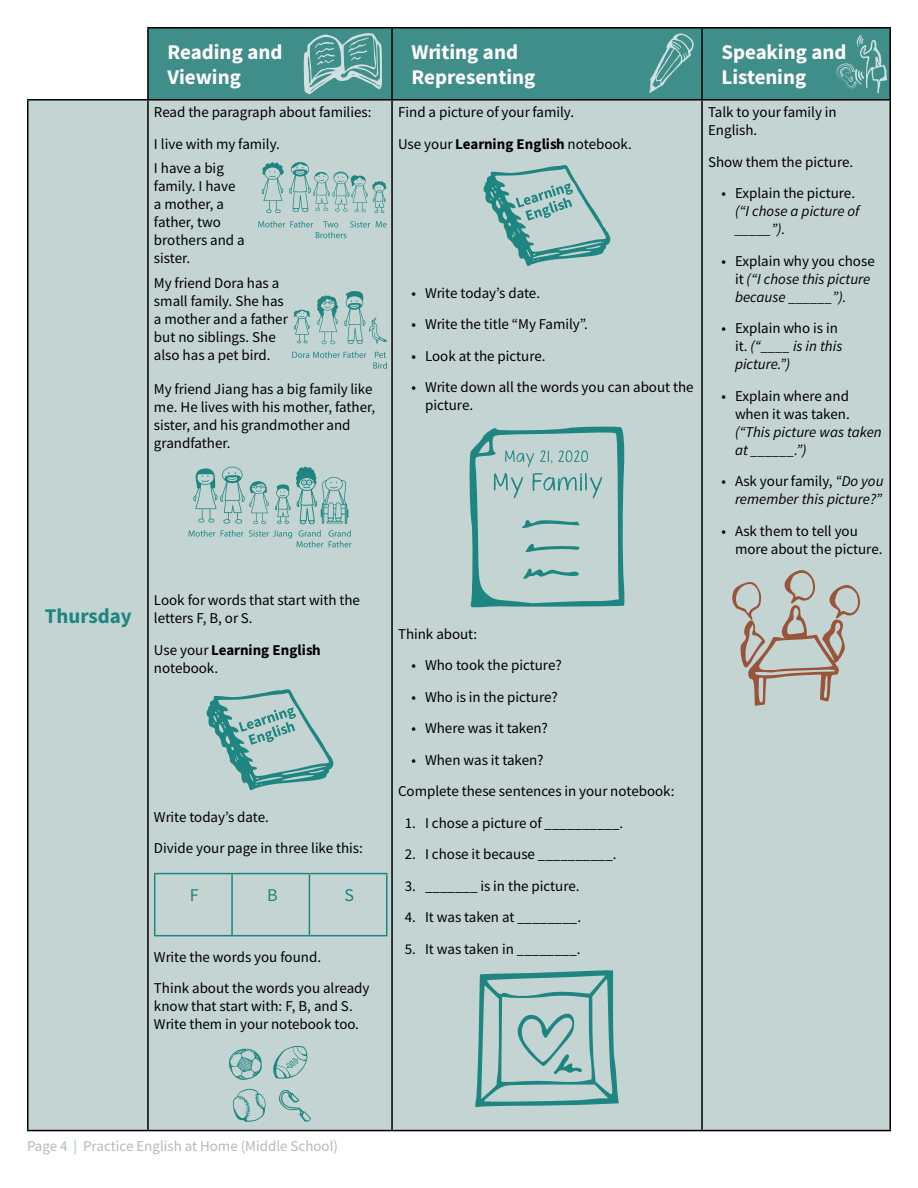
<style>
.page{position:relative;width:918px;height:1188px;background:#fff}
.page>*{position:absolute;margin:0;border:0;box-sizing:border-box;transform-origin:0 0}
.t1{font:21px/25.2px "Source Sans Variable";letter-spacing:.045em;color:#fff}
.t2{font:21px "Source Sans Variable";letter-spacing:.045em;color:#1e8581}
.t3{font:18px "Source Sans Variable";color:#1e8581}
.t4{font:15px/18px "Source Sans Variable";letter-spacing:.02em;color:#000}
.t5{font:italic 15px/18px "Source Sans Variable";letter-spacing:.02em;color:#000}
.t6{font:15px "Source Sans Variable";letter-spacing:.02em;color:#b6b9c0}
.s1{font-style:normal}
.s2{color:#9ac5d1}
</style>
<div class="page">
<div style="left:149px;top:28px;width:741px;height:71px;background:#408e89"></div>
<div style="left:28px;top:101px;width:862px;height:1029px;background:#c4d4d3"></div>
<hr style="left:147px;top:27px;width:245px;height:1px;background:#000">
<hr style="left:392px;top:27px;width:310px;height:1px;background:#000">
<hr style="left:391px;top:28px;width:2px;height:71px;background:#000">
<hr style="left:702px;top:27px;width:189px;height:1px;background:#000">
<hr style="left:701px;top:28px;width:2px;height:71px;background:#000">
<hr style="left:890px;top:28px;width:1px;height:71px;background:#000">
<hr style="left:27px;top:101px;width:1px;height:1029px;background:#000">
<hr style="left:148px;top:99px;width:244px;height:2px;background:#000">
<hr style="left:147px;top:101px;width:2px;height:1029px;background:#000">
<hr style="left:392px;top:99px;width:310px;height:2px;background:#000">
<hr style="left:391px;top:101px;width:2px;height:1029px;background:#000">
<hr style="left:702px;top:99px;width:189px;height:2px;background:#000">
<hr style="left:701px;top:101px;width:2px;height:1029px;background:#000">
<hr style="left:890px;top:101px;width:1px;height:1029px;background:#000">
<hr style="left:27px;top:1130px;width:121px;height:1px;background:#000">
<hr style="left:148px;top:1130px;width:244px;height:1px;background:#000">
<hr style="left:392px;top:1130px;width:310px;height:1px;background:#000">
<hr style="left:702px;top:1130px;width:189px;height:1px;background:#000">
<hr style="left:147px;top:28px;width:2px;height:71px;background:#000">
<hr style="left:27px;top:99px;width:121px;height:2px;background:#000">
<svg style="left:262px;top:162px;width:125px;height:51px;background:#aac7c6"></svg>
<svg style="left:258px;top:221px;width:112px;height:17px;background:#b0cac9"></svg>
<svg style="left:376px;top:221px;width:11px;height:6px"></svg>
<svg style="left:317px;top:295px;width:21px;height:49px"></svg>
<svg style="left:344px;top:291px;width:44px;height:53px;background:#aac7c6"></svg>
<svg style="left:293px;top:310px;width:17px;height:33px"></svg>
<svg style="left:292px;top:351px;width:74px;height:7px"></svg>
<svg style="left:373px;top:352px;width:14px;height:17px"></svg>
<svg style="left:193px;top:467px;width:76px;height:57px;background:#a7c6c4"></svg>
<svg style="left:275px;top:467px;width:73px;height:57px;background:#9ec1c0"></svg>
<svg style="left:188px;top:530px;width:27px;height:7px"></svg>
<svg style="left:221px;top:530px;width:102px;height:17px;background:#afcac8"></svg>
<svg style="left:329px;top:530px;width:23px;height:17px"></svg>
<svg style="left:206px;top:689px;width:128px;height:102px;background:#9bc0be"></svg>
<hr style="left:154px;top:873px;width:78px;height:1px;background:#1e8581">
<hr style="left:154px;top:874px;width:1px;height:61px;background:#1e8581">
<hr style="left:232px;top:873px;width:77px;height:1px;background:#1e8581">
<hr style="left:231px;top:874px;width:2px;height:61px;background:#1e8581">
<hr style="left:309px;top:873px;width:79px;height:1px;background:#1e8581">
<hr style="left:309px;top:874px;width:1px;height:61px;background:#1e8581">
<hr style="left:386px;top:874px;width:2px;height:61px;background:#1e8581">
<hr style="left:154px;top:935px;width:78px;height:1px;background:#1e8581">
<hr style="left:232px;top:935px;width:77px;height:1px;background:#1e8581">
<hr style="left:309px;top:935px;width:79px;height:1px;background:#1e8581">
<svg style="left:228px;top:1049px;width:34px;height:31px"></svg>
<svg style="left:273px;top:1046px;width:35px;height:33px"></svg>
<svg style="left:233px;top:1089px;width:33px;height:33px"></svg>
<svg style="left:279px;top:1090px;width:32px;height:32px"></svg>
<svg style="left:483px;top:165px;width:128px;height:101px;background:#9ac0be"></svg>
<svg style="left:469px;top:426px;width:156px;height:182px;background:#a6c5c4"></svg>
<svg style="left:475px;top:970px;width:144px;height:137px;background:#9ac0be"></svg>
<svg style="left:732px;top:569px;width:130px;height:137px;background:#bcbdb8"></svg>
<svg style="left:303px;top:33px;width:79px;height:61px;background:#6ba7a3"></svg>
<svg style="left:649px;top:33px;width:45px;height:60px;background:#589c98"></svg>
<svg style="left:837px;top:35px;width:50px;height:58px;background:#579c97"></svg>
<h1 class="t1" style="left:167px;top:40px;width:116px">Reading and<br>Viewing</h1>
<h1 class="t1" style="left:412px;top:40px;width:124px">Writing and<br>Representing</h1>
<h1 class="t1" style="left:722px;top:40px;width:126px">Speaking and<br>Listening</h1>
<p class="t4" style="left:154px;top:96px;width:219px;line-height:31.5px">Read the paragraph about families:<br>I live with my family.</p>
<p class="t4" style="left:154px;top:159px;width:92px">I have a big family. I have a mother, a father, two brothers and a sister.</p>
<p class="t4" style="left:154px;top:274px;width:135px">My friend Dora has a small family. She has a mother and a father but no siblings. She also has a pet bird.</p>
<p class="t4" style="left:154px;top:380px;width:222px">My friend Jiang has a big family like me. He lives with his mother, father, sister, and his grandmother and grandfather.</p>
<h1 class="t2" style="left:45px;top:603px;width:87px">Thursday</h1>
<p class="t4" style="left:154px;top:591px;width:207px">Look for words that start with the letters F, B, or S.</p>
<p class="t4" style="left:154px;top:641px;width:168px">Use your Learning English notebook.</p>
<p class="t4" style="left:154px;top:801px;width:210px;line-height:31.5px">Write today’s date.<br>Divide your page in three like this:</p>
<p class="t3" style="left:190px;top:884px;width:10px">F</p>
<p class="t3" style="left:267px;top:884px;width:12px">B</p>
<p class="t3" style="left:345px;top:884px;width:11px">S</p>
<p class="t4" style="left:154px;top:941px;width:217px;line-height:31.5px">Write the words you found.<br>Think about the words you already</p>
<p class="t4" style="left:154px;top:998px;width:206px">know that start with: F, B, and S.<br>Write them in your notebook too.</p>
<p class="t4" style="left:398px;top:96px;width:235px;line-height:31.5px">Find a picture of your family.<br>Use your Learning English notebook.</p>
<p class="t4" style="left:412px;top:284px;width:129px">• Write today’s date.</p>
<p class="t4" style="left:412px;top:315px;width:177px">• Write the title “My Family”.</p>
<p class="t4" style="left:412px;top:347px;width:135px">• Look at the picture.</p>
<p class="t4" style="left:425px;top:378px;width:270px;text-indent:-14px">• Write down all the words you can about the picture.</p>
<p class="t4" style="left:708px;top:103px;width:130px">Talk to your family in<br>English.</p>
<p class="t4" style="left:708px;top:153px;width:146px">Show them the picture.</p>
<p class="t4" style="left:722px;top:184px;width:135px">• Explain the picture.</p>
<p class="t5" style="left:735px;top:202px;width:126px">(“I chose a picture of _____”).</p>
<p class="t5" style="left:735px;top:252px;width:141px;text-indent:-14px"><span class="s1">• Explain why you chose it</span> (“I chose this picture because ______”).</p>
<p class="t5" style="left:735px;top:319px;width:109px;text-indent:-14px"><span class="s1">• Explain who is in it.</span> (“____ is in this picture.”)</p>
<p class="t4" style="left:722px;top:387px;width:129px;text-align:right">• Explain where and when it was taken.</p>
<p class="t5" style="left:735px;top:423px;width:148px">(“This picture was taken at ______.”)</p>
<p class="t5" style="left:722px;top:472px;width:163px;text-align:right"><span class="s1">• Ask your family,</span> “Do you remember this picture?”</p>
<p class="t4" style="left:735px;top:522px;width:148px;text-indent:-14px">• Ask them to tell you more about the picture.</p>
<p class="t4" style="left:398px;top:625px;width:80px">Think about:</p>
<p class="t4" style="left:412px;top:656px;width:151px">• Who took the picture?</p>
<p class="t4" style="left:412px;top:688px;width:147px">• Who is in the picture?</p>
<p class="t4" style="left:412px;top:719px;width:137px">• Where was it taken?</p>
<p class="t4" style="left:398px;top:744px;width:277px;line-height:31.5px;text-indent:14px">• When was it taken?<br>Complete these sentences in your notebook:</p>
<p class="t4" style="left:405px;top:814px;width:219px">1. I chose a picture of __________.</p>
<p class="t4" style="left:405px;top:845px;width:213px">2. I chose it because __________.</p>
<p class="t4" style="left:405px;top:877px;width:176px">3. _______ is in the picture.</p>
<p class="t4" style="left:405px;top:908px;width:177px">4. It was taken at ________.</p>
<p class="t4" style="left:405px;top:940px;width:177px">5. It was taken in ________.</p>
<p class="t6" style="left:27px;top:1137px;width:312px">Page 4 <span class="s2">|</span> Practice English at Home (Middle School)</p>
</div>
